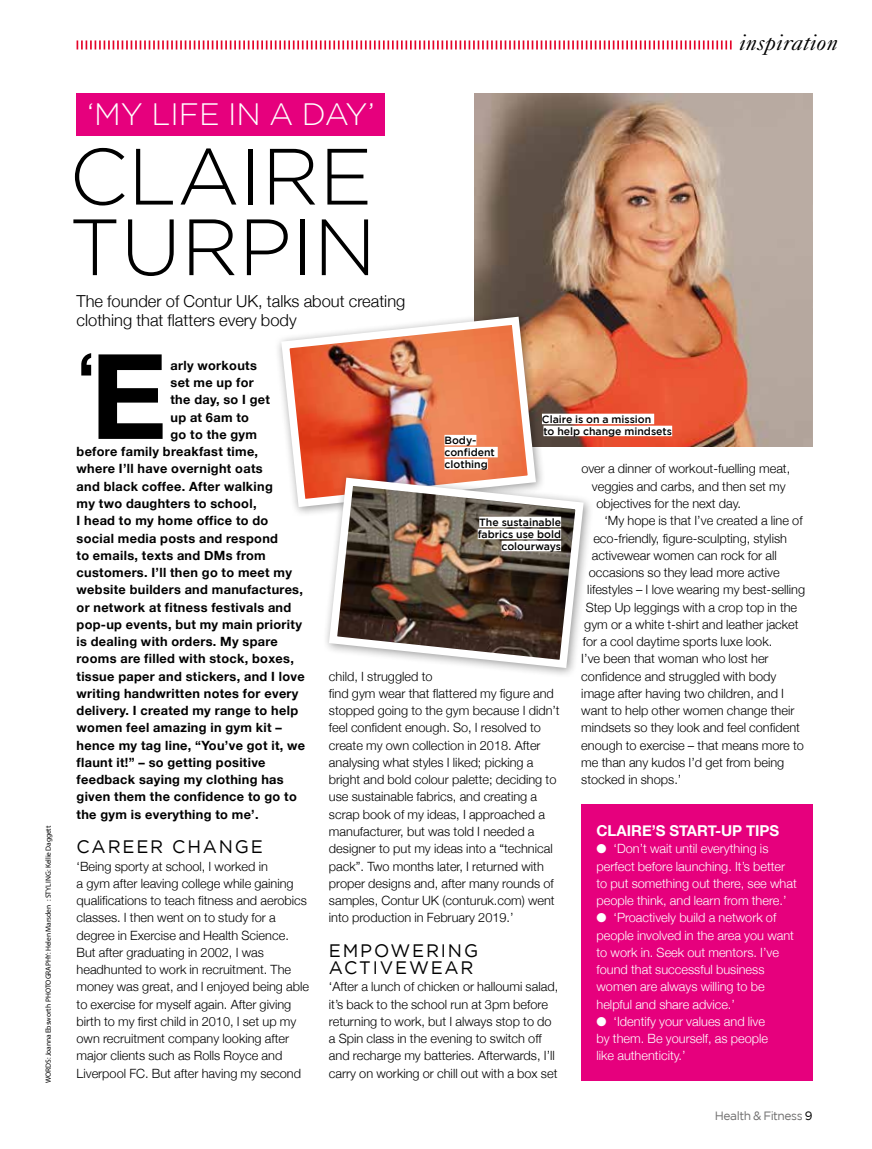
<style>
.page{position:relative;width:872px;height:1149px;background:#fff}
.page>*{position:absolute;margin:0;border:0;box-sizing:border-box;transform-origin:0 0}
.t1{font:300 79.5px/70.5px "Gotham";color:#000}
.t2{font:700 69.6px "Helvetica Neue";color:#000}
.t3{font:300 30.75px "Gotham";color:#fff}
.t4{font:italic 22.5px "Caslon 540 LT Std";letter-spacing:.01em;color:#000}
.t5{font:18px/17.2px "Gotham";letter-spacing:.1em;color:#000}
.t6{font:300 16.5px/19.5px "Helvetica Neue";color:#000}
.t7{font:700 15px "Helvetica Neue";color:#fff}
.t8{font:300 12.75px/17.2px "Helvetica Neue";color:#000}
.t9{font:700 12.75px "Helvetica Neue";letter-spacing:.025em;color:#000}
.t10{font:300 12.75px/17.2px "Helvetica Neue";color:#fff}
.t11{font:12px "Gotham";letter-spacing:-.035em;color:#706f6f}
.t12{font:500 10.5px/12px "Gotham";color:#000}
.t13{font:7.5px "Myriad Pro";letter-spacing:-.015em;color:#000}
.s1{font-size:118.2px}
.s2{color:#000}
</style>
<div class="page">
<svg style="left:77px;top:40px;width:654px;height:9px"></svg>
<img style="left:474px;top:94px;width:338px;height:352px">
<div style="left:77px;top:94px;width:308px;height:42px;background:#e6007d"></div>
<div style="left:274px;top:310px;width:272px;height:207px;background:#000;opacity:.4"></div>
<img style="left:277px;top:312px;width:263px;height:199px">
<div style="left:322px;top:471px;width:272px;height:207px;background:#000;opacity:.4"></div>
<img style="left:325px;top:473px;width:263px;height:199px">
<div style="left:581px;top:804px;width:231px;height:276px;background:#e6007d"></div>
<div style="left:542px;top:413px;width:112px;height:11px;background:#fff"></div>
<div style="left:543px;top:425px;width:129px;height:11px;background:#fff"></div>
<div style="left:444px;top:434px;width:32px;height:11px;background:#fff"></div>
<div style="left:444px;top:446px;width:54px;height:11px;background:#fff"></div>
<div style="left:444px;top:458px;width:44px;height:11px;background:#fff"></div>
<div style="left:479px;top:516px;width:82px;height:11px;background:#fff"></div>
<div style="left:478px;top:528px;width:83px;height:11px;background:#fff"></div>
<div style="left:501px;top:540px;width:60px;height:11px;background:#fff"></div>
<p class="t13" style="left:44px;top:1082px;width:259px;rotate:-90deg">WORDS: Joanna Ebsworth PHOTOGRAPHY: Helen Marsden : STYLING: Kellie Daggett</p>
<h3 class="t3" style="left:87px;top:97px;width:289px">‘MY LIFE IN A DAY’</h3>
<h1 class="t1" style="left:69px;top:140px;width:309px">CLAIRE<br>TURPIN</h1>
<p class="t6" style="left:77px;top:290px;width:330px">The founder of Contur UK, talks about creating clothing that flatters every body</p>
<h3 class="t4" style="left:739px;top:29px;width:100px">inspiration</h3>
<h2 class="t2" style="left:77px;top:323px;width:92px">‘<span class="s1">E</span></h2>
<p class="t9" style="left:170px;top:355px;width:88px">arly workouts</p>
<p class="t9" style="left:170px;top:372px;width:85px">set me up for</p>
<p class="t9" style="left:170px;top:389px;width:101px">the day, so I get</p>
<p class="t9" style="left:170px;top:407px;width:80px">up at 6am to</p>
<p class="t9" style="left:170px;top:424px;width:88px">go to the gym</p>
<p class="t9" style="left:77px;top:441px;width:183px">before family breakfast time,</p>
<p class="t9" style="left:77px;top:458px;width:188px">where I’ll have overnight oats</p>
<p class="t9" style="left:77px;top:476px;width:198px">and black coffee. After walking</p>
<p class="t9" style="left:77px;top:493px;width:181px">my two daughters to school,</p>
<p class="t9" style="left:77px;top:510px;width:193px">I head to my home office to do</p>
<p class="t9" style="left:77px;top:528px;width:203px">social media posts and respond</p>
<p class="t9" style="left:77px;top:545px;width:191px">to emails, texts and DMs from</p>
<p class="t9" style="left:77px;top:562px;width:217px">customers. I’ll then go to meet my</p>
<p class="t9" style="left:77px;top:579px;width:228px">website builders and manufactures,</p>
<p class="t9" style="left:77px;top:597px;width:216px">or network at fitness festivals and</p>
<p class="t9" style="left:77px;top:614px;width:227px">pop-up events, but my main priority</p>
<p class="t9" style="left:77px;top:631px;width:203px">is dealing with orders. My spare</p>
<p class="t9" style="left:77px;top:648px;width:219px">rooms are filled with stock, boxes,</p>
<p class="t9" style="left:77px;top:666px;width:230px">tissue paper and stickers, and I love</p>
<p class="t9" style="left:77px;top:683px;width:223px">writing handwritten notes for every</p>
<p class="t9" style="left:77px;top:700px;width:223px">delivery. I created my range to help</p>
<p class="t9" style="left:77px;top:717px;width:207px">women feel amazing in gym kit –</p>
<p class="t9" style="left:77px;top:735px;width:230px">hence my tag line, “You’ve got it, we</p>
<p class="t9" style="left:77px;top:752px;width:191px">flaunt it!” – so getting positive</p>
<p class="t9" style="left:77px;top:769px;width:209px">feedback saying my clothing has</p>
<p class="t9" style="left:77px;top:786px;width:222px">given them the confidence to go to</p>
<p class="t9" style="left:77px;top:804px;width:184px">the gym is everything to me’.</p>
<h3 class="t5" style="left:77px;top:837px;width:188px">CAREER CHANGE</h3>
<p class="t8" style="left:77px;top:856px;width:234px">‘Being sporty at school, I worked in<br>a gym after leaving college while gaining qualifications to teach fitness and aerobics classes. I then went on to study for a degree in Exercise and Health Science.<br>But after graduating in 2002, I was headhunted to work in recruitment. The money was great, and I enjoyed being able to exercise for myself again. After giving birth to my first child in 2010, I set up my own recruitment company looking after major clients such as Rolls Royce and Liverpool FC. But after having my second</p>
<p class="t12" style="left:542px;top:412px;width:132px">Claire is on a mission<br>to help change mindsets</p>
<p class="t12" style="left:444px;top:434px;width:52px">Body&shy;confident clothing</p>
<p class="t8" style="left:581px;top:459px;width:210px">over a dinner of workout-fuelling meat,</p>
<p class="t8" style="left:592px;top:476px;width:195px">veggies and carbs, and then set my</p>
<p class="t8" style="left:596px;top:493px;width:146px">objectives for the next day.</p>
<p class="t8" style="left:604px;top:511px;width:200px">‘My hope is that I’ve created a line of</p>
<p class="t8" style="left:593px;top:528px;width:195px">eco-friendly, figure-sculpting, stylish</p>
<p class="t8" style="left:592px;top:545px;width:186px">activewear women can rock for all</p>
<p class="t8" style="left:589px;top:562px;width:192px">occasions so they lead more active</p>
<p class="t8" style="left:587px;top:580px;width:219px">lifestyles – I love wearing my best-selling</p>
<p class="t8" style="left:586px;top:597px;width:213px">Step Up leggings with a crop top in the</p>
<p class="t8" style="left:584px;top:614px;width:216px">gym or a white t-shirt and leather jacket</p>
<p class="t8" style="left:583px;top:631px;width:191px">for a cool daytime sports luxe look.</p>
<p class="t8" style="left:581px;top:649px;width:189px">I’ve been that woman who lost her</p>
<p class="t8" style="left:581px;top:666px;width:197px">confidence and struggled with body</p>
<p class="t8" style="left:581px;top:683px;width:204px">image after having two children, and I</p>
<p class="t8" style="left:581px;top:700px;width:215px">want to help other women change their</p>
<p class="t8" style="left:581px;top:718px;width:220px">mindsets so they look and feel confident</p>
<p class="t8" style="left:581px;top:735px;width:224px">enough to exercise – that means more to</p>
<p class="t8" style="left:581px;top:752px;width:204px">me than any kudos I’d get from being</p>
<p class="t8" style="left:581px;top:769px;width:102px">stocked in shops.’</p>
<p class="t12" style="left:478px;top:515px;width:85px;text-align:right">The sustainable fabrics use bold colourways</p>
<p class="t8" style="left:329px;top:666px;width:232px">child, I struggled to<br>find gym wear that flattered my figure and stopped going to the gym because I didn’t feel confident enough. So, I resolved to create my own collection in 2018. After analysing what styles I liked; picking a bright and bold colour palette; deciding to use sustainable fabrics, and creating a scrap book of my ideas, I approached a manufacturer, but was told I needed a designer to put my ideas into a “technical pack”. Two months later, I returned with proper designs and, after many rounds of samples, Contur UK (conturuk.com) went into production in February 2019.’</p>
<h3 class="t5" style="left:329px;top:941px;width:151px">EMPOWERING<br>ACTIVEWEAR</h3>
<p class="t8" style="left:329px;top:976px;width:231px">‘After a lunch of chicken or halloumi salad, it’s back to the school run at 3pm before returning to work, but I always stop to do a Spin class in the evening to switch off and recharge my batteries. Afterwards, I’ll carry on working or chill out with a box set</p>
<p class="t7" style="left:596px;top:818px;width:184px">CLAIRE’S START-UP TIPS</p>
<p class="t10" style="left:596px;top:838px;width:202px">● ‘Don’t wait until everything is perfect before launching. It’s better to put something out there, see what people think, and learn from there.’</p>
<p class="t10" style="left:596px;top:907px;width:199px">● ‘Proactively build a network of people involved in the area you want to work in. Seek out mentors. I’ve found that successful business women are always willing to be helpful and share advice.’</p>
<p class="t10" style="left:596px;top:1011px;width:173px">● ‘Identify your values and live by them. Be yourself, as people like authenticity.’</p>
<p class="t11" style="left:715px;top:1108px;width:99px">Health &amp; Fitness <span class="s2">9</span></p>
</div>
